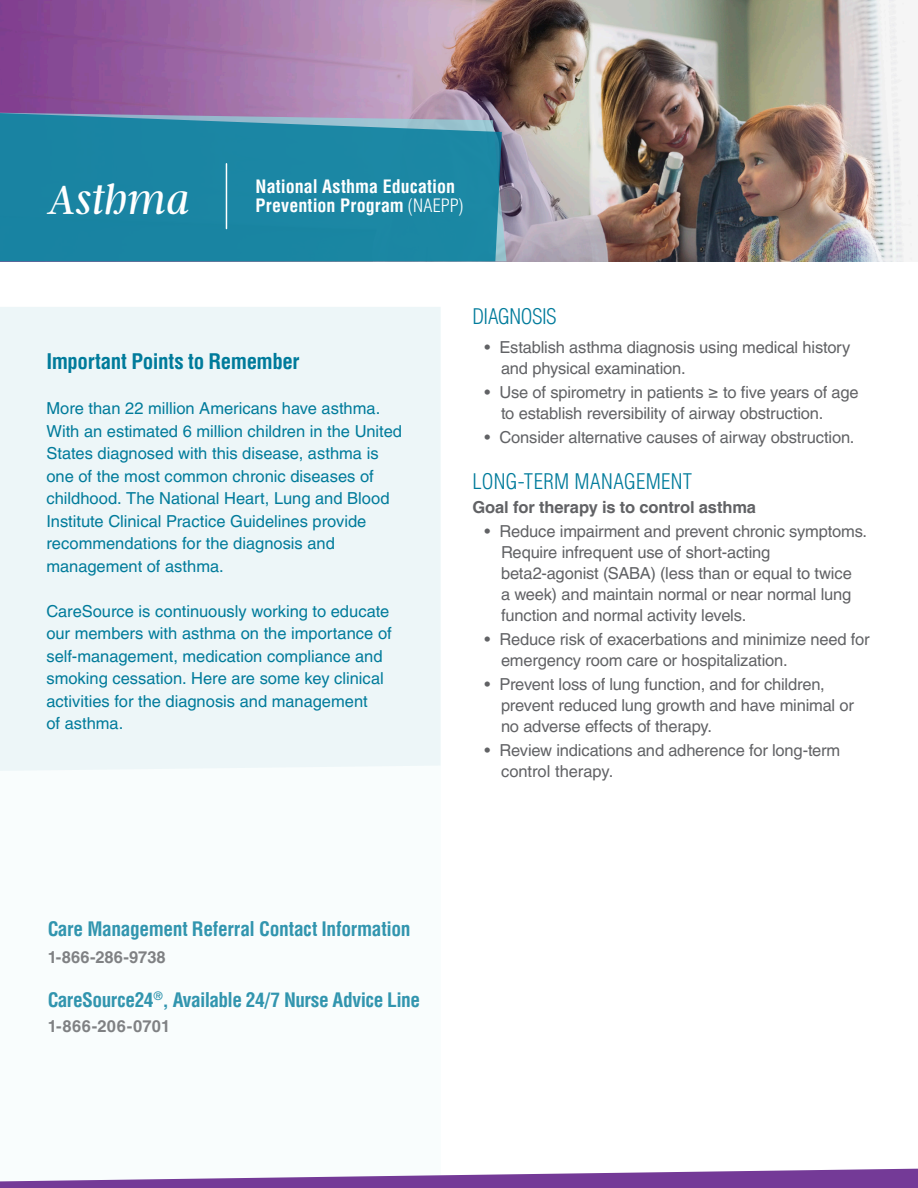
<style>
.page{position:relative;width:918px;height:1188px;background:#fff}
.page>*{position:absolute;margin:0;border:0;box-sizing:border-box;transform-origin:0 0}
.t1{font:italic 300 45px "Argent CF";letter-spacing:.005em;color:#fff}
.t2{font:700 condensed 21px "Helvetica LT Pro";letter-spacing:-.025em;color:#007b9b}
.t3{font:300 condensed 21px "Helvetica LT Pro";letter-spacing:.01em;color:#007b9b}
.t4{font:300 condensed 21px "Helvetica LT Pro";letter-spacing:-.02em;color:#007b9b}
.t5{font:700 condensed 19.5px "Helvetica LT Pro";letter-spacing:-.025em;color:#007b9b}
.t6{font:700 condensed 18px/19.5px "Helvetica LT Pro";letter-spacing:.005em;color:#fff}
.t7{font:16.5px/21px "Helvetica LT Pro";letter-spacing:-.01em;color:#616265}
.t8{font:16.5px/22.5px "Helvetica LT Pro";color:#007b9b}
.t9{font:700 16.5px "Helvetica LT Pro";letter-spacing:-.005em;color:#616265}
.t10{font:700 16.5px "Helvetica LT Pro";letter-spacing:.025em;color:#616265}
.s1{font-weight:300}
</style>
<div class="page">
<img style="left:0;top:0;width:918px;height:261px">
<svg style="left:0;top:112px;width:502px;height:149px;background:#2487a5"></svg>
<div style="left:0;top:307px;width:441px;height:881px;background:#f9fdfd"></div>
<svg style="left:0;top:1169px;width:918px;height:19px"></svg>
<hr style="left:226px;top:164px;width:1px;height:65px;background:#fff">
<div style="left:0;top:307px;width:440px;height:464px;background:#edf6f8"></div>
<p class="t1" style="left:48px;top:177px;width:144px">Asthma</p>
<p class="t6" style="left:256px;top:176px;width:209px">National Asthma Education<br>Prevention Program <span class="s1">(NAEPP)</span></p>
<p class="t2" style="left:46px;top:348px;width:255px">Important Points to Remember</p>
<p class="t8" style="left:46px;top:397px;width:357px">More than 22 million Americans have asthma.<br>With an estimated 6 million children in the United States diagnosed with this disease, asthma is one of the most common chronic diseases of childhood. The National Heart, Lung and Blood Institute Clinical Practice Guidelines provide recommendations for the diagnosis and management of asthma.</p>
<p class="t8" style="left:46px;top:600px;width:347px">CareSource is continuously working to educate our members with asthma on the importance of self-management, medication compliance and smoking cessation. Here are some key clinical activities for the diagnosis and management<br>of asthma.</p>
<p class="t4" style="left:472px;top:303px;width:86px">DIAGNOSIS</p>
<p class="t7" style="left:501px;top:336px;width:351px;text-indent:-16px">• Establish asthma diagnosis using medical history and physical examination.</p>
<p class="t7" style="left:501px;top:381px;width:359px;text-indent:-16px">• Use of spirometry in patients ≥ to five years of age to establish reversibility of airway obstruction.</p>
<p class="t7" style="left:484px;top:426px;width:371px">• Consider alternative causes of airway obstruction.</p>
<p class="t3" style="left:472px;top:468px;width:221px">LONG-TERM MANAGEMENT</p>
<p class="t9" style="left:472px;top:497px;width:285px">Goal for therapy is to control asthma</p>
<p class="t7" style="left:501px;top:520px;width:368px;text-indent:-16px">• Reduce impairment and prevent chronic symptoms.<br>Require infrequent use of short-acting beta2-agonist (SABA) (less than or equal to twice<br>a week) and maintain normal or near normal lung function and normal activity levels.</p>
<p class="t7" style="left:501px;top:628px;width:370px;text-indent:-16px">• Reduce risk of exacerbations and minimize need for emergency room care or hospitalization.</p>
<p class="t7" style="left:501px;top:673px;width:354px;text-indent:-16px">• Prevent loss of lung function, and for children, prevent reduced lung growth and have minimal or no adverse effects of therapy.</p>
<p class="t7" style="left:501px;top:739px;width:341px;text-indent:-16px">• Review indications and adherence for long-term control therapy.</p>
<p class="t5" style="left:47px;top:916px;width:365px">Care Management Referral Contact Information</p>
<p class="t9" style="left:47px;top:948px;width:120px">1-866-286-9738</p>
<p class="t5" style="left:47px;top:987px;width:374px">CareSource24<sup>®</sup>, Available 24/7 Nurse Advice Line</p>
<p class="t10" style="left:47px;top:1017px;width:125px">1-866-206-0701</p>
</div>
